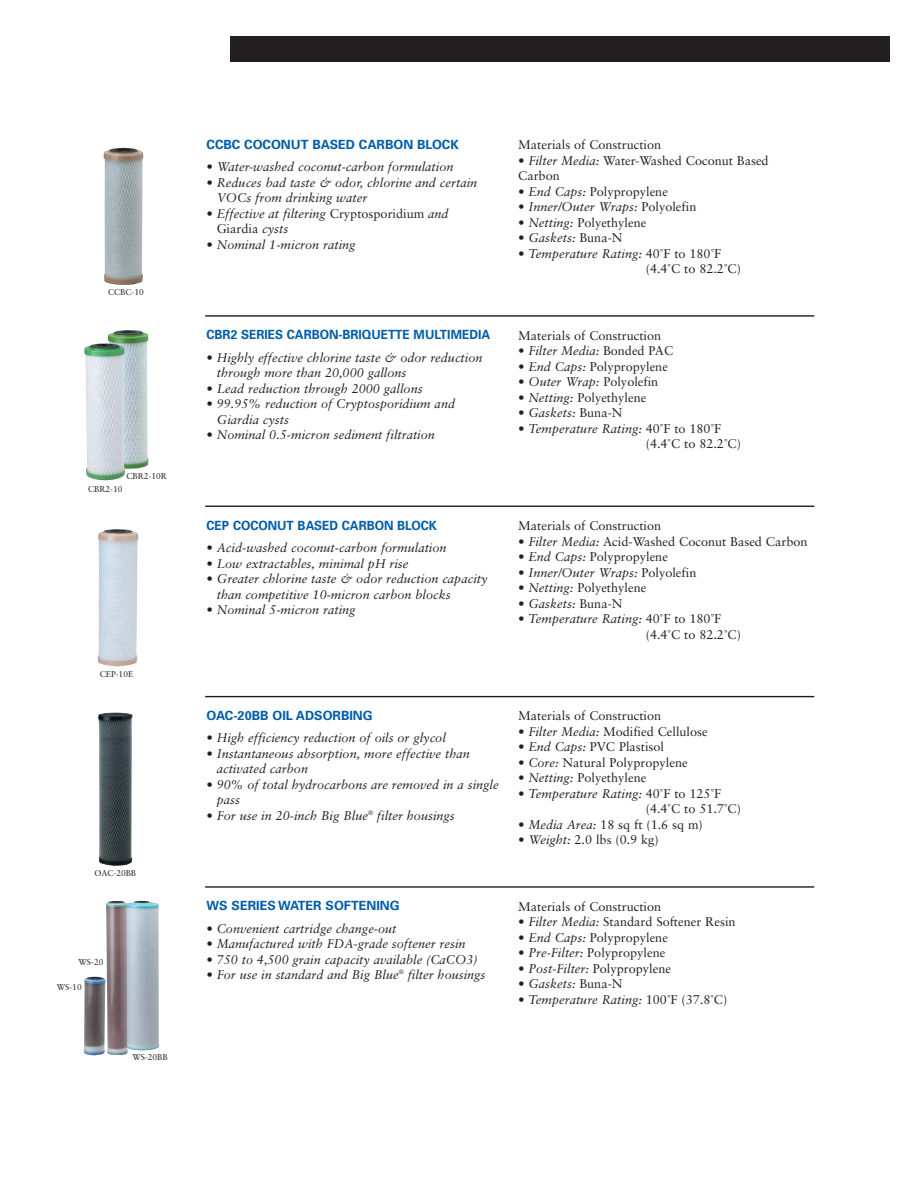
<style>
.page{position:relative;width:918px;height:1188px;background:#fff}
.page>*{position:absolute;margin:0;border:0;box-sizing:border-box;transform-origin:0 0}
.t1{font:italic 12.75px/15.5px "Sabon";color:#231f20}
.t2{font:12.75px/15.5px "Sabon";color:#231f20}
.t3{font:700 12.75px "Univers";color:#005daa}
.t4{font:700 12.75px "Univers";color:#005daa;scale:.95 1}
.t5{font:8.4px "Sabon";color:#231f20}
.s1{font-style:normal}
.s2{font-style:italic}
</style>
<div class="page">
<div style="left:231px;top:37px;width:659px;height:25px;background:#231f20"></div>
<img style="left:108px;top:330px;width:41px;height:139px">
<img style="left:84px;top:343px;width:41px;height:137px">
<img style="left:98px;top:529px;width:40px;height:138px">
<img style="left:98px;top:713px;width:34px;height:153px">
<hr style="left:205px;top:315px;width:609px;height:2px;background:#231f20">
<hr style="left:205px;top:506px;width:609px;height:1px;background:#231f20">
<hr style="left:205px;top:696px;width:609px;height:1px;background:#231f20">
<hr style="left:205px;top:886px;width:609px;height:2px;background:#231f20">
<img style="left:128px;top:901px;width:31px;height:149px">
<img style="left:106px;top:901px;width:22px;height:154px">
<img style="left:84px;top:977px;width:22px;height:78px">
<img style="left:104px;top:148px;width:39px;height:137px">
<p class="t5" style="left:108px;top:289px;width:37px">CCBC-10</p>
<p class="t5" style="left:126px;top:472px;width:42px">CBR2-10R</p>
<p class="t5" style="left:88px;top:486px;width:36px">CBR2-10</p>
<p class="t5" style="left:100px;top:671px;width:35px">CEP-10E</p>
<p class="t5" style="left:94px;top:870px;width:43px">OAC-20BB</p>
<p class="t5" style="left:79px;top:959px;width:26px">WS-20</p>
<p class="t5" style="left:57px;top:984px;width:26px">WS-10</p>
<p class="t5" style="left:132px;top:1054px;width:37px">WS-20BB</p>
<p class="t3" style="left:207px;top:140px;width:254px">CCBC COCONUT BASED CARBON BLOCK</p>
<p class="t1" style="left:207px;top:160px;width:248px">• Water-washed coconut-carbon formulation</p>
<p class="t1" style="left:217px;top:176px;width:262px;text-indent:-10px">• Reduces bad taste &amp; odor, chlorine and certain<br>VOCs from drinking water</p>
<p class="t1" style="left:217px;top:207px;width:233px;text-indent:-10px">• Effective at filtering <span class="s1">Cryptosporidium</span> and<br><span class="s1">Giardia</span> cysts</p>
<p class="t1" style="left:207px;top:238px;width:151px">• Nominal 1-micron rating</p>
<p class="t4" style="left:207px;top:330px;width:300px">CBR2 SERIES CARBON-BRIQUETTE MULTIMEDIA</p>
<p class="t1" style="left:217px;top:351px;width:267px;text-indent:-10px">• Highly effective chlorine taste &amp; odor reduction through more than 20,000 gallons</p>
<p class="t1" style="left:207px;top:382px;width:218px">• Lead reduction through 2000 gallons</p>
<p class="t1" style="left:217px;top:397px;width:240px;text-indent:-10px">• 99.95% reduction of Cryptosporidium and<br>Giardia cysts</p>
<p class="t1" style="left:207px;top:428px;width:230px">• Nominal 0.5-micron sediment filtration</p>
<p class="t2" style="left:518px;top:138px;width:145px">Materials of Construction</p>
<p class="t2" style="left:518px;top:154px;width:252px"><span class="s2">• Filter Media:</span> Water-Washed Coconut Based<br>Carbon</p>
<p class="t2" style="left:518px;top:185px;width:151px"><span class="s2">• End Caps:</span> Polypropylene</p>
<p class="t1" style="left:518px;top:200px;width:180px">• Inner/Outer Wraps: <span class="s1">Polyolefin</span></p>
<p class="t2" style="left:518px;top:216px;width:130px"><span class="s2">• Netting:</span> Polyethylene</p>
<p class="t1" style="left:518px;top:231px;width:106px">• Gaskets: <span class="s1">Buna-N</span></p>
<p class="t2" style="left:646px;top:247px;width:97px;text-indent:-128px"><span class="s2">• Temperature Rating:</span> 40˚F to 180˚F (4.4˚C to 82.2˚C)</p>
<p class="t2" style="left:518px;top:329px;width:145px">Materials of Construction</p>
<p class="t1" style="left:518px;top:344px;width:157px">• Filter Media: <span class="s1">Bonded PAC</span></p>
<p class="t2" style="left:518px;top:360px;width:151px"><span class="s2">• End Caps:</span> Polypropylene</p>
<p class="t1" style="left:518px;top:375px;width:142px">• Outer Wrap: <span class="s1">Polyolefin</span></p>
<p class="t2" style="left:518px;top:391px;width:130px"><span class="s2">• Netting:</span> Polyethylene</p>
<p class="t1" style="left:518px;top:406px;width:106px">• Gaskets: <span class="s1">Buna-N</span></p>
<p class="t2" style="left:646px;top:422px;width:97px;text-indent:-128px"><span class="s2">• Temperature Rating:</span> 40˚F to 180˚F (4.4˚C to 82.2˚C)</p>
<p class="t4" style="left:207px;top:520px;width:244px">CEP COCONUT BASED CARBON BLOCK</p>
<p class="t1" style="left:207px;top:541px;width:242px">• Acid-washed coconut-carbon formulation</p>
<p class="t1" style="left:207px;top:557px;width:203px">• Low extractables, minimal pH rise</p>
<p class="t1" style="left:217px;top:572px;width:272px;text-indent:-10px">• Greater chlorine taste &amp; odor reduction capacity than competitive 10-micron carbon blocks</p>
<p class="t1" style="left:207px;top:603px;width:151px">• Nominal 5-micron rating</p>
<p class="t2" style="left:518px;top:519px;width:145px">Materials of Construction</p>
<p class="t2" style="left:518px;top:534px;width:291px"><span class="s2">• Filter Media:</span> Acid-Washed Coconut Based Carbon</p>
<p class="t2" style="left:518px;top:550px;width:151px"><span class="s2">• End Caps:</span> Polypropylene</p>
<p class="t1" style="left:518px;top:566px;width:180px">• Inner/Outer Wraps: <span class="s1">Polyolefin</span></p>
<p class="t2" style="left:518px;top:581px;width:130px"><span class="s2">• Netting:</span> Polyethylene</p>
<p class="t1" style="left:518px;top:597px;width:106px">• Gaskets: <span class="s1">Buna-N</span></p>
<p class="t2" style="left:646px;top:612px;width:97px;text-indent:-128px"><span class="s2">• Temperature Rating:</span> 40˚F to 180˚F (4.4˚C to 82.2˚C)</p>
<p class="t3" style="left:207px;top:711px;width:168px">OAC-20BB OIL ADSORBING</p>
<p class="t1" style="left:207px;top:731px;width:241px">• High efficiency reduction of oils or glycol</p>
<p class="t1" style="left:217px;top:747px;width:255px;text-indent:-10px">• Instantaneous absorption, more effective than activated carbon</p>
<p class="t1" style="left:217px;top:778px;width:284px;text-indent:-10px">• 90% of total hydrocarbons are removed in a single pass</p>
<p class="t1" style="left:207px;top:809px;width:250px">• For use in 20-inch Big Blue<sup>®</sup> filter housings</p>
<p class="t2" style="left:518px;top:709px;width:145px">Materials of Construction</p>
<p class="t2" style="left:518px;top:725px;width:191px"><span class="s2">• Filter Media:</span> Modified Cellulose</p>
<p class="t2" style="left:518px;top:740px;width:147px"><span class="s2">• End Caps:</span> PVC Plastisol</p>
<p class="t2" style="left:518px;top:756px;width:171px"><span class="s2">• Core:</span> Natural Polypropylene</p>
<p class="t2" style="left:518px;top:771px;width:130px"><span class="s2">• Netting:</span> Polyethylene</p>
<p class="t2" style="left:646px;top:787px;width:97px;text-indent:-128px"><span class="s2">• Temperature Rating:</span> 40˚F to 125˚F (4.4˚C to 51.7˚C)</p>
<p class="t2" style="left:518px;top:818px;width:186px"><span class="s2">• Media Area:</span> 18 sq ft (1.6 sq m)</p>
<p class="t2" style="left:518px;top:833px;width:142px"><span class="s2">• Weight:</span> 2.0 lbs (0.9 kg)</p>
<p class="t3" style="left:207px;top:901px;width:195px">WS SERIES WATER SOFTENING</p>
<p class="t1" style="left:207px;top:922px;width:191px">• Convenient cartridge change-out</p>
<p class="t1" style="left:207px;top:937px;width:261px">• Manufactured with FDA-grade softener resin</p>
<p class="t1" style="left:207px;top:953px;width:273px">• 750 to 4,500 grain capacity available (CaCO3)</p>
<p class="t1" style="left:207px;top:968px;width:281px">• For use in standard and Big Blue<sup>®</sup> filter housings</p>
<p class="t2" style="left:518px;top:900px;width:145px">Materials of Construction</p>
<p class="t2" style="left:518px;top:915px;width:219px"><span class="s2">• Filter Media:</span> Standard Softener Resin</p>
<p class="t2" style="left:518px;top:931px;width:151px"><span class="s2">• End Caps:</span> Polypropylene</p>
<p class="t2" style="left:518px;top:946px;width:149px"><span class="s2">• Pre-Filter:</span> Polypropylene</p>
<p class="t1" style="left:518px;top:962px;width:154px">• Post-Filter: <span class="s1">Polypropylene</span></p>
<p class="t1" style="left:518px;top:977px;width:106px">• Gaskets: <span class="s1">Buna-N</span></p>
<p class="t1" style="left:518px;top:993px;width:211px">• Temperature Rating: <span class="s1">100˚F (37.8˚C)</span></p>
</div>
